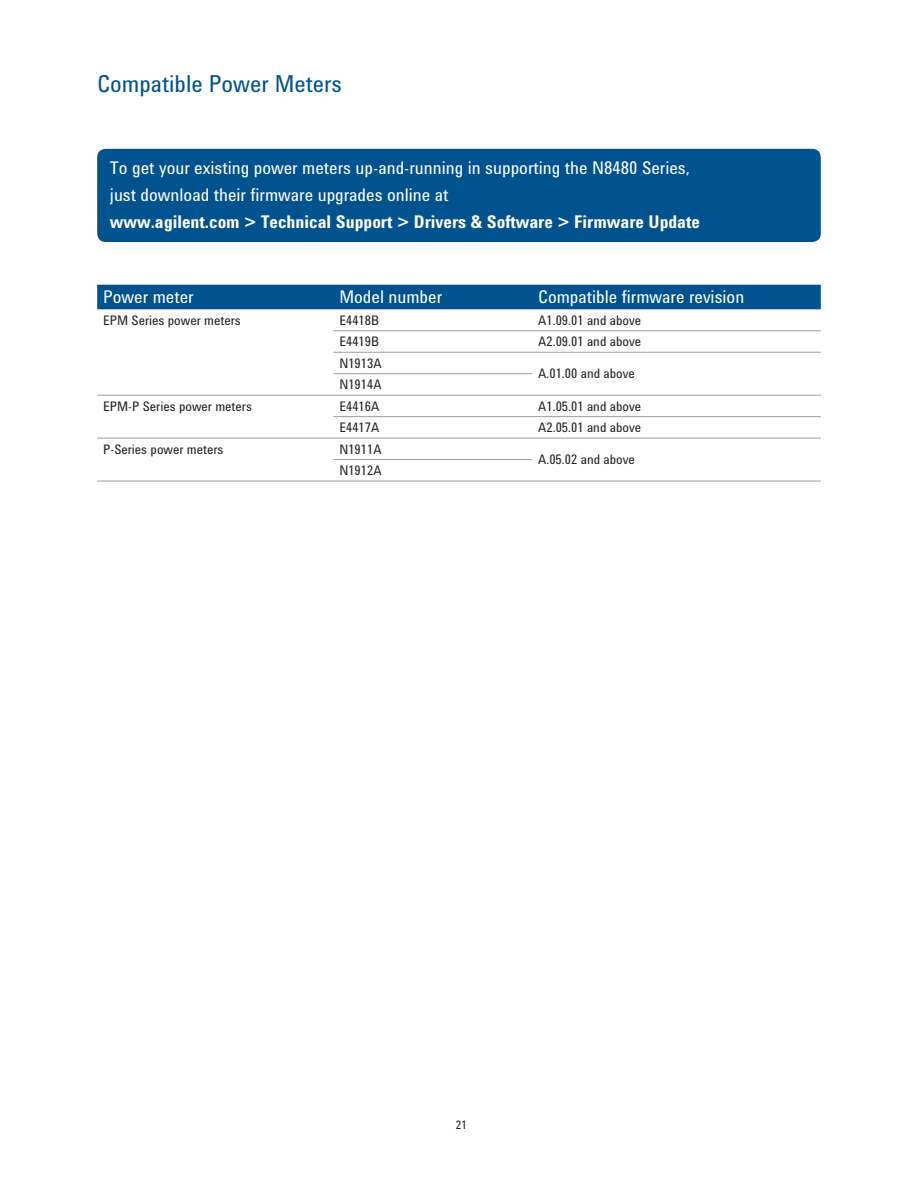
<style>
.page{position:relative;width:918px;height:1188px;background:#fff}
.page>*{position:absolute;margin:0;border:0;box-sizing:border-box;transform-origin:0 0}
.t1{font:24px "Agilent Condensed CFF";color:#00538e}
.t2{font:18px/27px "Agilent Condensed CFF";color:#fff}
.t3{font:700 18px "Agilent Condensed CFF";color:#fff}
.t4{font:13.5px "Agilent Condensed CFF";color:#231f20}
.t5{font:12px "Agilent Condensed CFF";color:#231f20}
</style>
<div class="page">
<div style="left:97px;top:149px;width:724px;height:93px;background:#00538e;border-radius:9px"></div>
<div style="left:97px;top:285px;width:724px;height:24px;background:#00538e"></div>
<hr style="left:333px;top:330px;width:488px;height:1px;background:#9b9da0">
<hr style="left:333px;top:352px;width:488px;height:1px;background:#9b9da0">
<hr style="left:333px;top:373px;width:199px;height:1px;background:#9b9da0">
<hr style="left:97px;top:395px;width:724px;height:1px;background:#9b9da0">
<hr style="left:333px;top:416px;width:488px;height:1px;background:#9b9da0">
<hr style="left:97px;top:438px;width:724px;height:1px;background:#9b9da0">
<hr style="left:333px;top:459px;width:199px;height:1px;background:#9b9da0">
<hr style="left:97px;top:481px;width:724px;height:1px;background:#9b9da0">
<h1 class="t1" style="left:97px;top:75px;width:246px">Compatible Power Meters</h1>
<h2 class="t2" style="left:110px;top:157px;width:581px">To get your existing power meters up-and-running in supporting the N8480 Series, just download their firmware upgrades online at</h2>
<h2 class="t3" style="left:110px;top:215px;width:592px">www.agilent.com &gt; Technical Support &gt; Drivers &amp; Software &gt; Firmware Update</h2>
<h2 class="t2" style="left:103px;top:286px;width:92px">Power meter</h2>
<h2 class="t2" style="left:339px;top:286px;width:104px">Model number</h2>
<h2 class="t2" style="left:538px;top:286px;width:208px">Compatible firmware revision</h2>
<p class="t4" style="left:103px;top:315px;width:139px">EPM Series power meters</p>
<p class="t4" style="left:339px;top:315px;width:41px">E4418B</p>
<p class="t4" style="left:538px;top:315px;width:104px">A1.09.01 and above</p>
<p class="t4" style="left:339px;top:337px;width:41px">E4419B</p>
<p class="t4" style="left:538px;top:337px;width:104px">A2.09.01 and above</p>
<p class="t4" style="left:339px;top:358px;width:44px">N1913A</p>
<p class="t4" style="left:538px;top:369px;width:98px">A.01.00 and above</p>
<p class="t4" style="left:339px;top:380px;width:44px">N1914A</p>
<p class="t4" style="left:103px;top:401px;width:150px">EPM-P Series power meters</p>
<p class="t4" style="left:339px;top:401px;width:42px">E4416A</p>
<p class="t4" style="left:538px;top:401px;width:104px">A1.05.01 and above</p>
<p class="t4" style="left:339px;top:422px;width:42px">E4417A</p>
<p class="t4" style="left:538px;top:422px;width:104px">A2.05.01 and above</p>
<p class="t4" style="left:103px;top:444px;width:122px">P-Series power meters</p>
<p class="t4" style="left:339px;top:444px;width:44px">N1911A</p>
<p class="t4" style="left:538px;top:455px;width:98px">A.05.02 and above</p>
<p class="t4" style="left:339px;top:465px;width:44px">N1912A</p>
<p class="t5" style="left:456px;top:1120px;width:13px">21</p>
</div>
